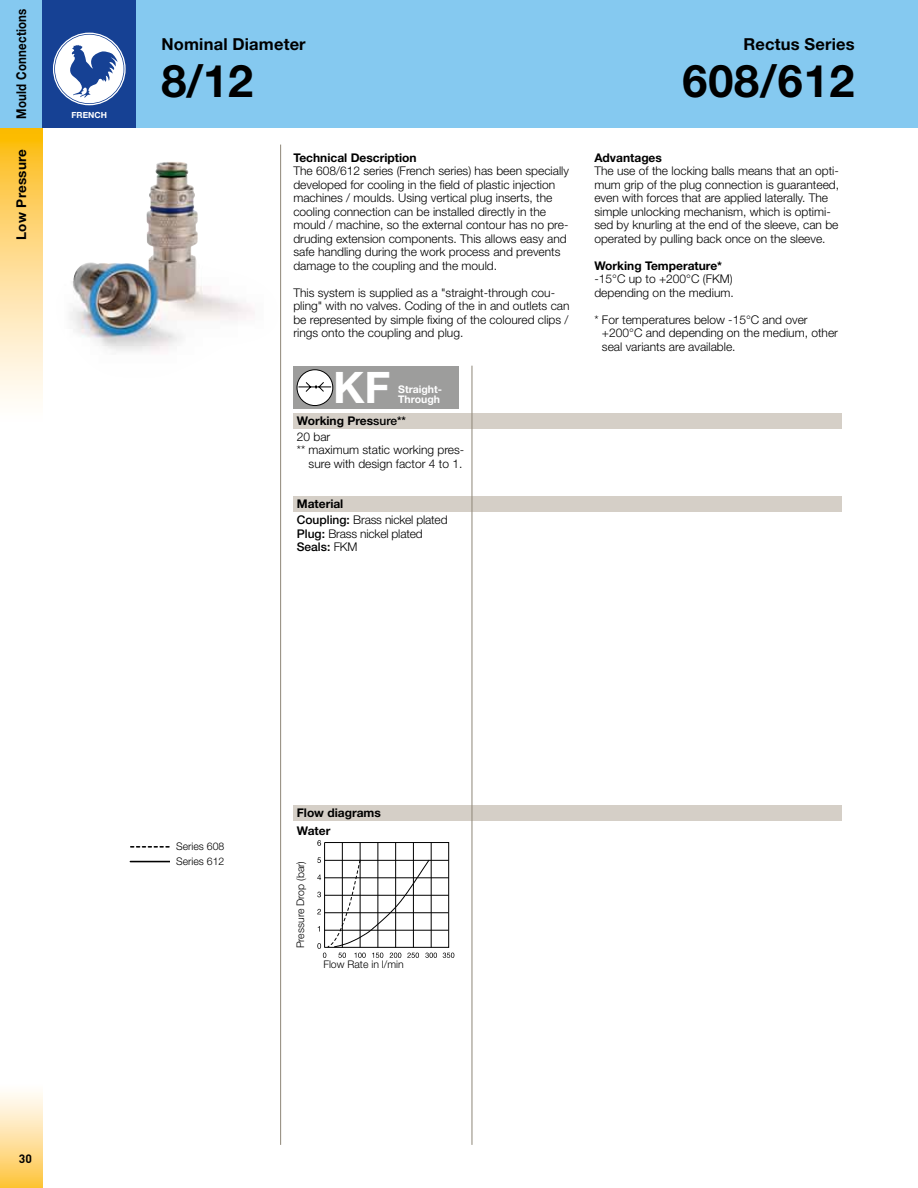
<style>
.page{position:relative;width:918px;height:1188px;background:#fff}
.page>*{position:absolute;margin:0;border:0;box-sizing:border-box;transform-origin:0 0}
.t1{font:700 45px "Helvetica Neue LT Std";letter-spacing:.02em;color:#000}
.t2{font:700 43.5px "Helvetica Neue LT Std";color:#fff}
.t3{font:700 16.5px "Helvetica Neue LT Std";letter-spacing:.01em;color:#000}
.t4{font:700 13.5px "Helvetica Neue LT Std";letter-spacing:.02em;color:#000;scale:.85 1}
.t5{font:700 13.5px "Helvetica Neue LT Std";letter-spacing:.02em;color:#000}
.t6{font:300 12px/13.5px "Helvetica Neue LT Std";color:#000}
.t7{font:700 12px/15.6px "Helvetica Neue LT Std";color:#000}
.t8{font:700 12px "DINOT";color:#000}
.t9{font:300 10.5px/14.7px "Helvetica Neue LT Std";color:#000}
.t10{font:700 10.5px/10.5px "Helvetica Neue LT Std";color:#fff}
.t11{font:700 8.4px "Helvetica Neue LT Std";color:#fff}
.s1{font-weight:500}
.s2{font-weight:300}
.s3{font-weight:700}
</style>
<div class="page">
<svg style="left:0;top:128px;width:43px;height:273px;background:#fedc8d"></svg>
<div style="left:0;top:0;width:918px;height:128px;background:#85c9f0"></div>
<div style="left:0;top:1082px;width:43px;height:106px;background:linear-gradient(to bottom,#fff,#fec542)"></div>
<div style="left:293px;top:496px;width:549px;height:16px;background:#d5cfc7"></div>
<div style="left:293px;top:805px;width:549px;height:16px;background:#d5cfc7"></div>
<div style="left:293px;top:414px;width:549px;height:15px;background:#d5cfc7"></div>
<hr style="left:280px;top:145px;width:1px;height:1000px;background:#8e8677">
<hr style="left:472px;top:366px;width:1px;height:779px;background:#8e8677">
<div style="left:43px;top:0;width:93px;height:128px;background:#164194"></div>
<svg style="left:54px;top:33px;width:71px;height:72px"></svg>
<svg style="left:69px;top:45px;width:49px;height:53px"></svg>
<div style="left:53px;top:33px;width:73px;height:72px;border:1px solid #fff;border-radius:50%"></div>
<img style="left:70px;top:162px;width:185px;height:189px">
<svg style="left:443px;top:953px;width:11px;height:5px"></svg>
<svg style="left:317px;top:840px;width:4px;height:6px"></svg>
<div style="left:324px;top:842px;width:125px;height:106px;border:1px solid #000"></div>
<hr style="left:325px;top:912px;width:123px;height:1px;background:#000">
<hr style="left:324px;top:930px;width:124px;height:1px;background:#000">
<hr style="left:325px;top:860px;width:124px;height:1px;background:#000">
<hr style="left:325px;top:877px;width:124px;height:1px;background:#000">
<hr style="left:325px;top:895px;width:124px;height:1px;background:#000">
<hr style="left:324px;top:843px;width:1px;height:105px;background:#000">
<hr style="left:342px;top:843px;width:1px;height:105px;background:#000">
<hr style="left:360px;top:843px;width:1px;height:105px;background:#000">
<hr style="left:378px;top:843px;width:1px;height:105px;background:#000">
<hr style="left:395px;top:843px;width:1px;height:105px;background:#000">
<hr style="left:413px;top:843px;width:1px;height:105px;background:#000">
<hr style="left:431px;top:843px;width:1px;height:105px;background:#000">
<svg style="left:317px;top:857px;width:120px;height:101px"></svg>
<hr style="left:130px;top:861px;width:40px;height:1px;background:#000">
<svg style="left:131px;top:846px;width:39px;height:2px"></svg>
<div style="left:293px;top:366px;width:166px;height:43px;background:#9d9d9c"></div>
<div style="left:297px;top:370px;width:36px;height:36px;background:#fff;border-radius:50%"></div>
<div style="left:297px;top:369px;width:36px;height:37px;border:1px solid #000;border-radius:50%"></div>
<svg style="left:298px;top:382px;width:34px;height:11px"></svg>
<p class="t4" style="left:13px;top:119px;width:131px;rotate:-90deg">Mould Connections</p>
<p class="t5" style="left:13px;top:240px;width:92px;rotate:-90deg">Low Pressure</p>
<p class="t11" style="left:72px;top:109px;width:37px">FRENCH</p>
<h3 class="t3" style="left:162px;top:34px;width:146px">Nominal Diameter</h3>
<h1 class="t1" style="left:162px;top:53px;width:93px">8/12</h1>
<p class="t7" style="left:293px;top:149px;width:125px">Technical Description</p>
<p class="t6" style="left:293px;top:164px;width:277px">The 608/612 series (French series) has been specially developed for cooling in the field of plastic injection machines / moulds. Using vertical plug inserts, the cooling connection can be installed directly in the mould / machine, so the external contour has no pre&shy;druding extension components. This allows easy and safe handling during the work process and prevents damage to the coupling and the mould.</p>
<p class="t6" style="left:293px;top:285px;width:278px">This system is supplied as a "straight-through cou&shy;pling" with no valves. Coding of the in and outlets can be represented by simple fixing of the coloured clips / rings onto the coupling and plug.</p>
<h2 class="t2" style="left:333px;top:361px;width:59px">KF</h2>
<p class="t10" style="left:398px;top:383px;width:45px">Straight-<br>Through</p>
<p class="t7" style="left:297px;top:413px;width:111px">Working Pres<span class="s1">sure**<br></span><span class="s2">20 bar</span></p>
<p class="t6" style="left:297px;top:443px;width:169px;text-align:right">** maximum static working pres&shy;sure with design factor 4 to 1.</p>
<p class="t6" style="left:297px;top:496px;width:152px;line-height:15.6px"><span class="s3">Material<br></span><span class="s1">Coupling:</span> Brass nickel plated</p>
<p class="t6" style="left:297px;top:526px;width:127px"><span class="s1">Plug:</span> Brass nickel plated<br><span class="s1">Seals:</span> FKM</p>
<h3 class="t3" style="left:744px;top:34px;width:113px">Rectus Series</h3>
<h1 class="t1" style="left:682px;top:53px;width:174px">608/612</h1>
<p class="t7" style="left:594px;top:149px;width:69px">Advantages</p>
<p class="t6" style="left:594px;top:164px;width:246px">The use of the locking balls means that an opti&shy;mum grip of the plug connection is guaranteed, even with forces that are applied laterally. The simple unlocking mechanism, which is optimi&shy;sed by knurling at the end of the sleeve, can be operated by pulling back once on the sleeve.</p>
<p class="t7" style="left:594px;top:257px;width:129px">Working Temperature*</p>
<p class="t6" style="left:594px;top:272px;width:141px">-15°C up to +200°C (FKM) depending on the medium.</p>
<p class="t6" style="left:602px;top:312px;width:238px;text-indent:-8px">* For temperatures below -15°C and over +200°C and depending on the medium, other seal variants are available.</p>
<p class="t8" style="left:19px;top:1151px;width:15px">30</p>
<p class="t9" style="left:176px;top:839px;width:50px">Series 608<br>Series 612</p>
<p class="t7" style="left:297px;top:804px;width:86px">Flow diagrams</p>
<p class="t7" style="left:297px;top:823px;width:35px">Water</p>
<p class="t9" style="left:293px;top:948px;width:89px;rotate:-90deg">Pressure Drop (bar)</p>
<p class="t9" style="left:323px;top:957px;width:82px">Flow Rate in l/min</p>
</div>
